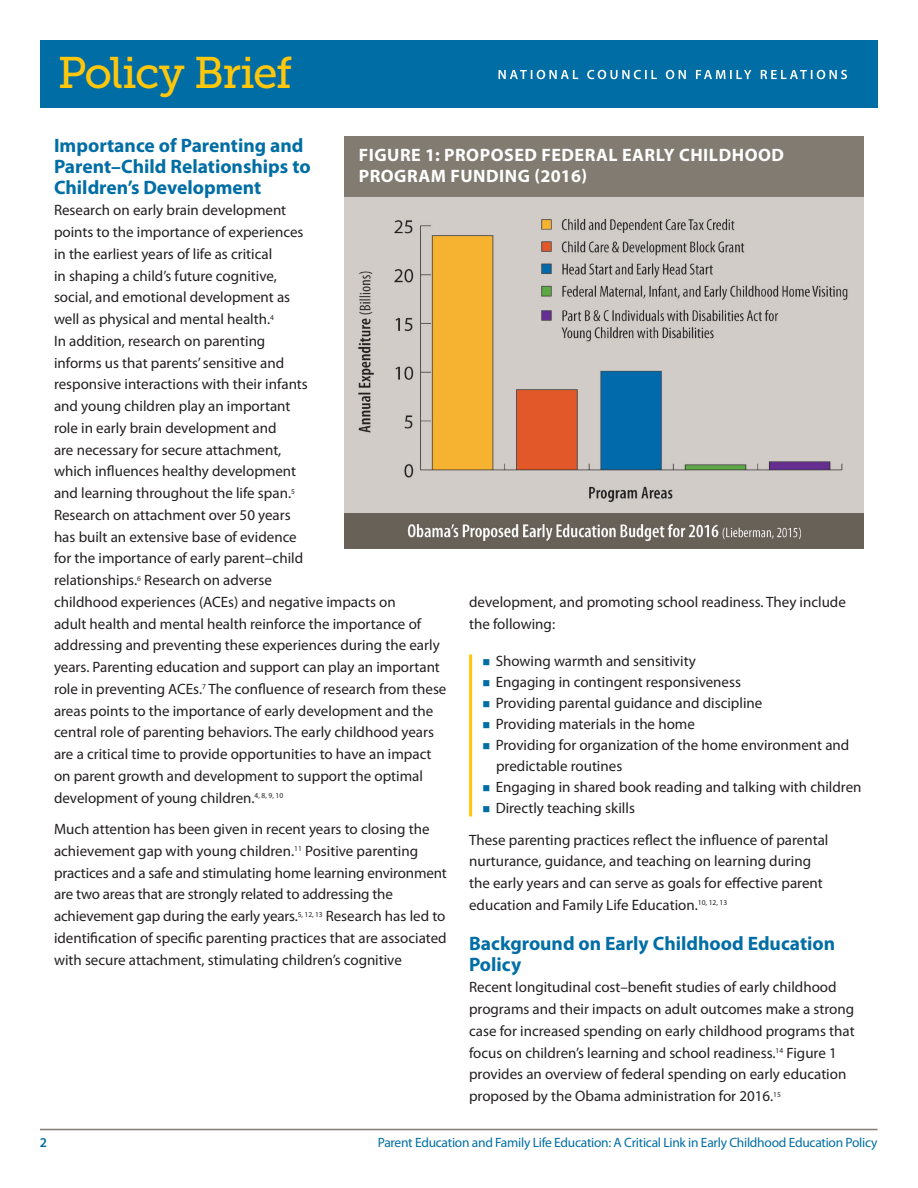
<style>
.page{position:relative;width:918px;height:1188px;background:#fff}
.page>*{position:absolute;margin:0;border:0;box-sizing:border-box;transform-origin:0 0}
.t1{font:44.1px "Museo Slab 500";letter-spacing:-.04em;color:#fec70c}
._1_body_copy{font:700 19.5px/21px "Myriad Pro";color:#006ea5}
._6_chart_title{font:700 18px "Myriad Pro";letter-spacing:.03em;color:#fff}
.t2{font:15px/21.8px "Myriad Pro";color:#231f20}
._1_headline_title{font:13.5px "Myriad Pro";letter-spacing:-.02em;color:#006ea5}
.t3{font:600 13.5px "Myriad Pro";color:#006ea5}
</style>
<div class="page">
<div style="left:40px;top:40px;width:838px;height:68px;background:#006ea5"></div>
<svg style="left:499px;top:70px;width:348px;height:9px"></svg>
<hr style="left:40px;top:1129px;width:837px;height:1px;background:#817b71">
<hr style="left:469px;top:654px;width:3px;height:162px;background:#fec70c">
<div style="left:345px;top:136px;width:519px;height:61px;background:#817b71"></div>
<img style="left:345px;top:197px;width:519px;height:352px">
<h1 class="t1" style="left:58px;top:49px;width:236px">Policy Brief</h1>
<p class="_1_body_copy" style="left:54px;top:134px;width:258px">Importance of Parenting and<br>Parent–Child Relationships to<br>Children’s Development</p>
<p class="t2" style="left:54px;top:199px;width:394px">Research on early brain development<br>points to the importance of experiences<br>in the earliest years of life as critical<br>in shaping a child’s future cognitive,<br>social, and emotional development as<br>well as physical and mental health.<sup>4<br></sup>In addition, research on parenting<br>informs us that parents’ sensitive and<br>responsive interactions with their infants<br>and young children play an important<br>role in early brain development and<br>are necessary for secure attachment,<br>which influences healthy development<br>and learning throughout the life span.<sup>5<br></sup>Research on attachment over 50 years<br>has built an extensive base of evidence<br>for the importance of early parent–child<br>relationships.<sup>6</sup> Research on adverse<br>childhood experiences (ACEs) and negative impacts on<br>adult health and mental health reinforce the importance of addressing and preventing these experiences during the early years. Parenting education and support can play an important role in preventing ACEs.<sup>7</sup> The confluence of research from these areas points to the importance of early development and the central role of parenting behaviors. The early childhood years are a critical time to provide opportunities to have an impact on parent growth and development to support the optimal development of young children.<sup>4,</sup> <sup>8,</sup> <sup>9,</sup> <sup>10</sup></p>
<p class="t2" style="left:54px;top:818px;width:394px">Much attention has been given in recent years to closing the achievement gap with young children.<sup>11</sup> Positive parenting practices and a safe and stimulating home learning environment are two areas that are strongly related to addressing the achievement gap during the early years.<sup>5,</sup> <sup>12,</sup> <sup>13</sup> Research has led to identification of specific parenting practices that are associated with secure attachment, stimulating children’s cognitive</p>
<p class="_6_chart_title" style="left:359px;top:144px;width:427px">FIGURE 1: PROPOSED FEDERAL EARLY CHILDHOOD</p>
<p class="_6_chart_title" style="left:359px;top:165px;width:230px">PROGRAM FUNDING (2016)</p>
<p class="t2" style="left:469px;top:591px;width:378px">development, and promoting school readiness. They include the following:</p>
<p class="t2" style="left:496px;top:650px;width:202px">Showing warmth and sensitivity</p>
<p class="t2" style="left:496px;top:671px;width:247px">Engaging in contingent responsiveness</p>
<p class="t2" style="left:496px;top:692px;width:268px">Providing parental guidance and discipline</p>
<p class="t2" style="left:496px;top:713px;width:201px">Providing materials in the home</p>
<p class="t2" style="left:496px;top:734px;width:355px;line-height:21px">Providing for organization of the home environment and predictable routines</p>
<p class="t2" style="left:496px;top:776px;width:367px">Engaging in shared book reading and talking with children</p>
<p class="t2" style="left:496px;top:797px;width:141px">Directly teaching skills</p>
<p class="t2" style="left:469px;top:829px;width:361px">These parenting practices reflect the influence of parental nurturance, guidance, and teaching on learning during the early years and can serve as goals for effective parent education and Family Life Education.<sup>10,</sup> <sup>12,</sup> <sup>13</sup></p>
<p class="_1_body_copy" style="left:469px;top:932px;width:368px">Background on Early Childhood Education<br>Policy</p>
<p class="t2" style="left:469px;top:976px;width:387px">Recent longitudinal cost–benefit studies of early childhood programs and their impacts on adult outcomes make a strong case for increased spending on early childhood programs that focus on children’s learning and school readiness.<sup>14</sup> Figure 1 provides an overview of federal spending on early education proposed by the Obama administration for 2016.<sup>15</sup></p>
<p class="t3" style="left:40px;top:1134px;width:9px">2</p>
<p class="_1_headline_title" style="left:378px;top:1134px;width:501px">Parent Education and Family Life Education: A Critical Link in Early Childhood Education Policy</p>
</div>
